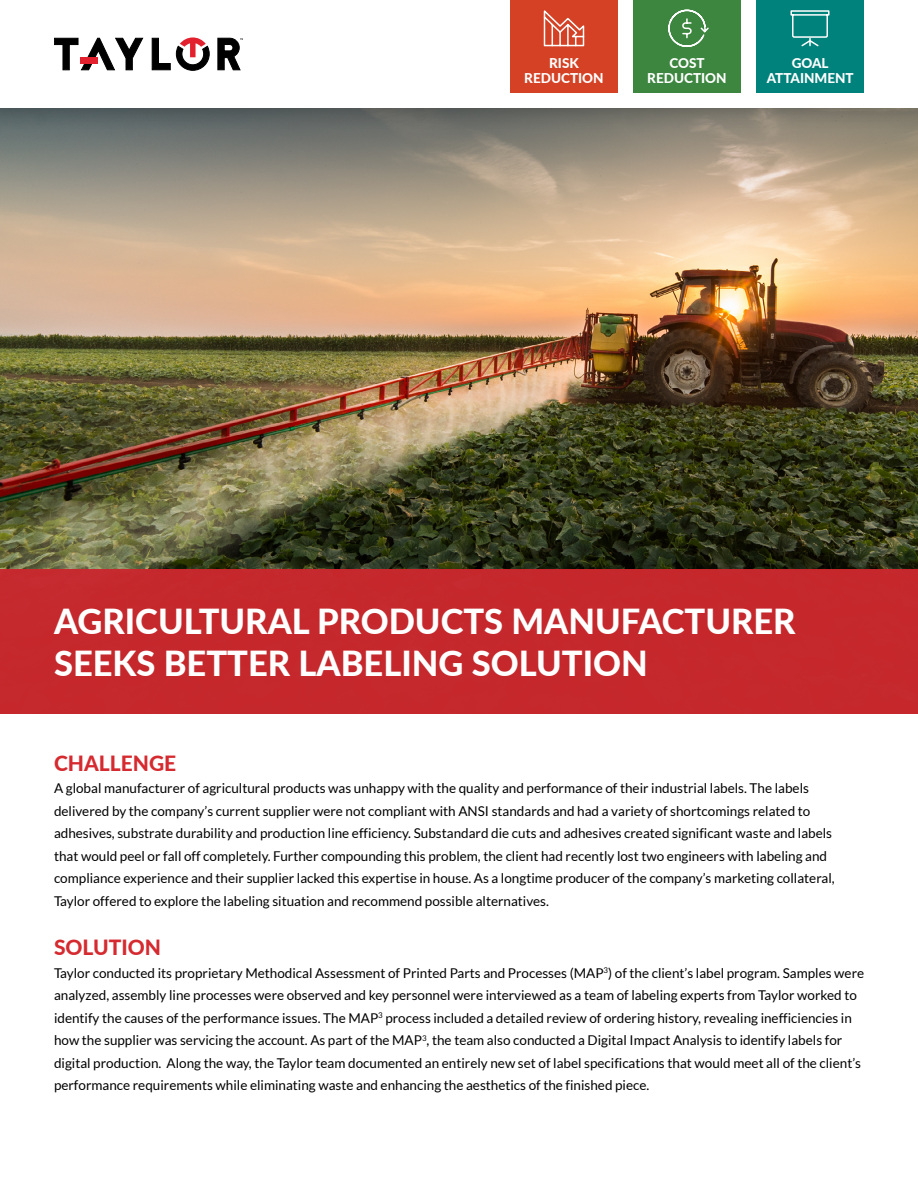
<style>
.page{position:relative;width:918px;height:1188px;background:#fff}
.page>*{position:absolute;margin:0;border:0;box-sizing:border-box;transform-origin:0 0}
.H1__white{font:800 34.5px "Lato";color:#fff}
.H2__red{font:800 21px "Lato";color:#d52a2f}
.t1{font:13.5px/22.5px "Lato";color:#000}
.t2{font:800 13.5px/15px "Lato";color:#fff;text-align:center}
</style>
<div class="page">
<img style="left:0;top:131px;width:918px;height:438px">
<div style="left:0;top:0;width:918px;height:131px;background:#000;opacity:.3"></div>
<div style="left:0;top:0;width:918px;height:108px;background:#fff"></div>
<svg style="left:218px;top:38px;width:25px;height:32px"></svg>
<svg style="left:54px;top:38px;width:89px;height:32px"></svg>
<div style="left:80px;top:57px;width:18px;height:7px;background:#e3212e"></div>
<svg style="left:152px;top:37px;width:58px;height:34px"></svg>
<div style="left:0;top:569px;width:918px;height:145px;background:#c5282c"></div>
<div style="left:510px;top:0;width:108px;height:93px;background:#d44124"></div>
<svg style="left:543px;top:10px;width:42px;height:37px"></svg>
<div style="left:633px;top:0;width:108px;height:93px;background:#3d8640"></div>
<svg style="left:668px;top:9px;width:41px;height:38px"></svg>
<div style="left:756px;top:0;width:108px;height:93px;background:#00827c"></div>
<svg style="left:790px;top:10px;width:40px;height:37px"></svg>
<p class="t2" style="left:524px;top:54px;width:81px">RISK<br>REDUCTION</p>
<p class="t2" style="left:647px;top:54px;width:81px">COST<br>REDUCTION</p>
<p class="t2" style="left:767px;top:54px;width:89px">GOAL<br>ATTAINMENT</p>
<p class="H1__white" style="left:54px;top:596px;width:743px">AGRICULTURAL PRODUCTS MANUFACTURER</p>
<p class="H1__white" style="left:54px;top:638px;width:595px">SEEKS BETTER LABELING SOLUTION</p>
<p class="H2__red" style="left:54px;top:748px;width:124px">CHALLENGE</p>
<p class="t1" style="left:54px;top:777px;width:782px">A global manufacturer of agricultural products was unhappy with the quality and performance of their industrial labels. The labels delivered by the company’s current supplier were not compliant with ANSI standards and had a variety of shortcomings related to adhesives, substrate durability and production line efficiency. Substandard die cuts and adhesives created significant waste and labels that would peel or fall off completely. Further compounding this problem, the client had recently lost two engineers with labeling and compliance experience and their supplier lacked this expertise in house. As a longtime producer of the company’s marketing collateral, Taylor offered to explore the labeling situation and recommend possible alternatives.</p>
<p class="H2__red" style="left:54px;top:932px;width:109px">SOLUTION</p>
<p class="t1" style="left:54px;top:962px;width:812px">Taylor conducted its proprietary Methodical Assessment of Printed Parts and Processes (MAP<sup>3</sup>) of the client’s label program. Samples were analyzed, assembly line processes were observed and key personnel were interviewed as a team of labeling experts from Taylor worked to identify the causes of the performance issues. The MAP<sup>3</sup> process included a detailed review of ordering history, revealing inefficiencies in how the supplier was servicing the account. As part of the MAP<sup>3</sup>, the team also conducted a Digital Impact Analysis to identify labels for digital production. Along the way, the Taylor team documented an entirely new set of label specifications that would meet all of the client’s performance requirements while eliminating waste and enhancing the aesthetics of the finished piece.</p>
</div>
